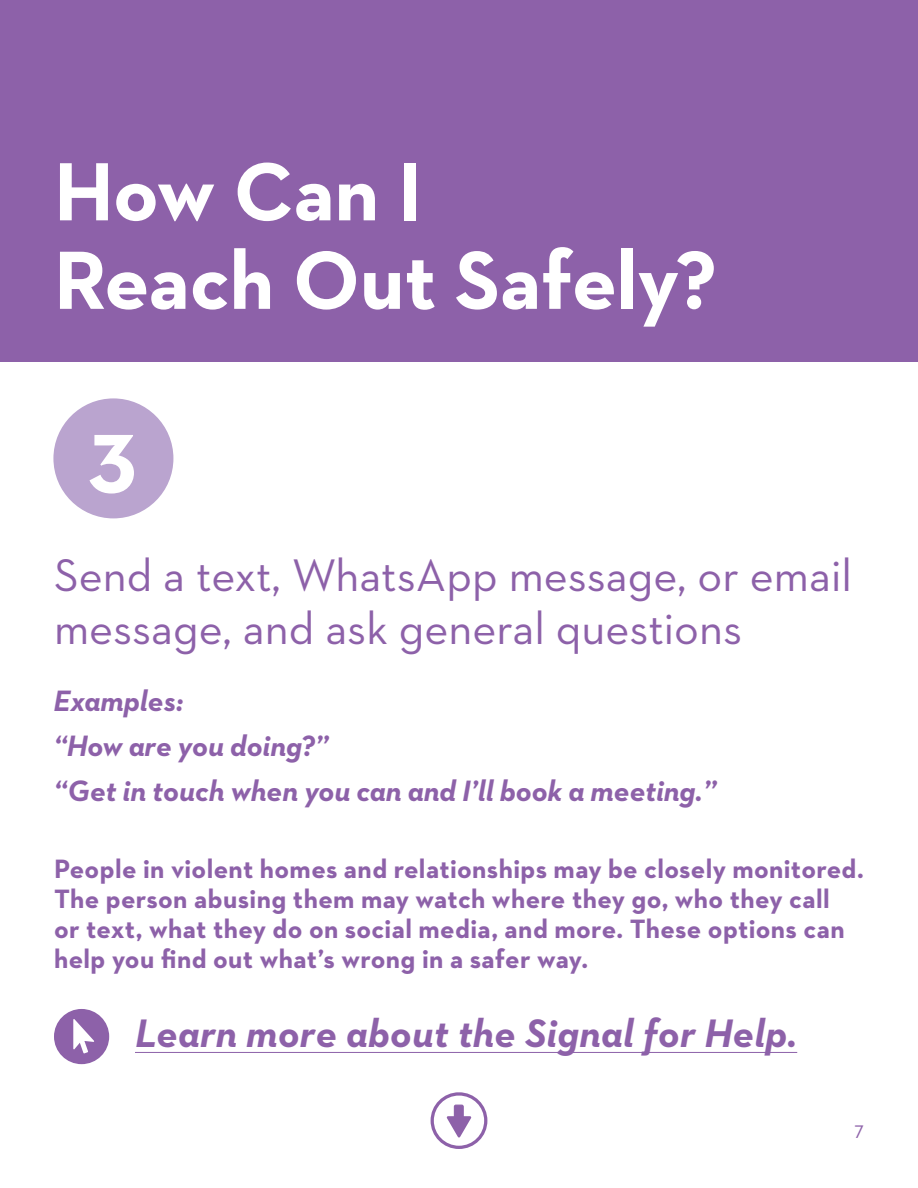
<style>
.page{position:relative;width:918px;height:1188px;background:#fff}
.page>*{position:absolute;margin:0;border:0;box-sizing:border-box;transform-origin:0 0}
.Paragraph_Title{font:700 93.75px "Neutraface 2 Text";color:#fff}
.Paragraph_Style_1{font:700 84px/88.5px "Neutraface 2 Text";color:#fff}
.Body_Copy{font:46.5px/52.5px "Neutraface 2 Text";color:#8d61a9}
.Large_Link_Bullet{font:italic 700 40.5px "Neutraface 2 Text";letter-spacing:.01em;color:#8d61a9}
.Example_on_Purple{font:italic 700 30px "Neutraface 2 Text";color:#8d61a9}
.Body_Copy-2{font:700 27px/30px "Neutraface 2 Text";letter-spacing:.015em;color:#8d61a9}
.Page_Number{font:21px "Neutraface 2 Text";color:#8d61a9}
</style>
<div class="page">
<div style="left:0;top:0;width:918px;height:362px;background:#8d61a9"></div>
<hr style="left:135px;top:1052px;width:662px;height:1px;background:#8d61a9">
<div style="left:54px;top:1009px;width:55px;height:55px;background:#8d61a9;border-radius:50%"></div>
<svg style="left:73px;top:1019px;width:21px;height:35px"></svg>
<div style="left:431px;top:1092px;width:56px;height:57px;border:3px solid #8d61a9;border-radius:50%"></div>
<svg style="left:446px;top:1104px;width:26px;height:34px"></svg>
<div style="left:53px;top:398px;width:120px;height:120px;background:#baa4cf;border-radius:50%"></div>
<p class="Paragraph_Style_1" style="left:54px;top:147px;width:665px">How Can I<br>Reach Out Safely?</p>
<p class="Paragraph_Title" style="left:88px;top:392px;width:51px">3</p>
<p class="Body_Copy" style="left:54px;top:549px;width:799px">Send a text, WhatsApp message, or email message, and ask general questions</p>
<p class="Example_on_Purple" style="left:53px;top:681px;width:132px">Examples:</p>
<p class="Example_on_Purple" style="left:53px;top:726px;width:276px">“How are you doing?”</p>
<p class="Example_on_Purple" style="left:53px;top:771px;width:664px">“Get in touch when you can and I’ll book a meeting.”</p>
<p class="Body_Copy-2" style="left:54px;top:853px;width:811px">People in violent homes and relationships may be closely monitored.<br>The person abusing them may watch where they go, who they call<br>or text, what they do on social media, and more. These options can help you find out what’s wrong in a safer way.</p>
<p class="Large_Link_Bullet" style="left:135px;top:1007px;width:664px">Learn more about the Signal for Help.</p>
<p class="Page_Number" style="left:855px;top:1116px;width:11px">7</p>
</div>
